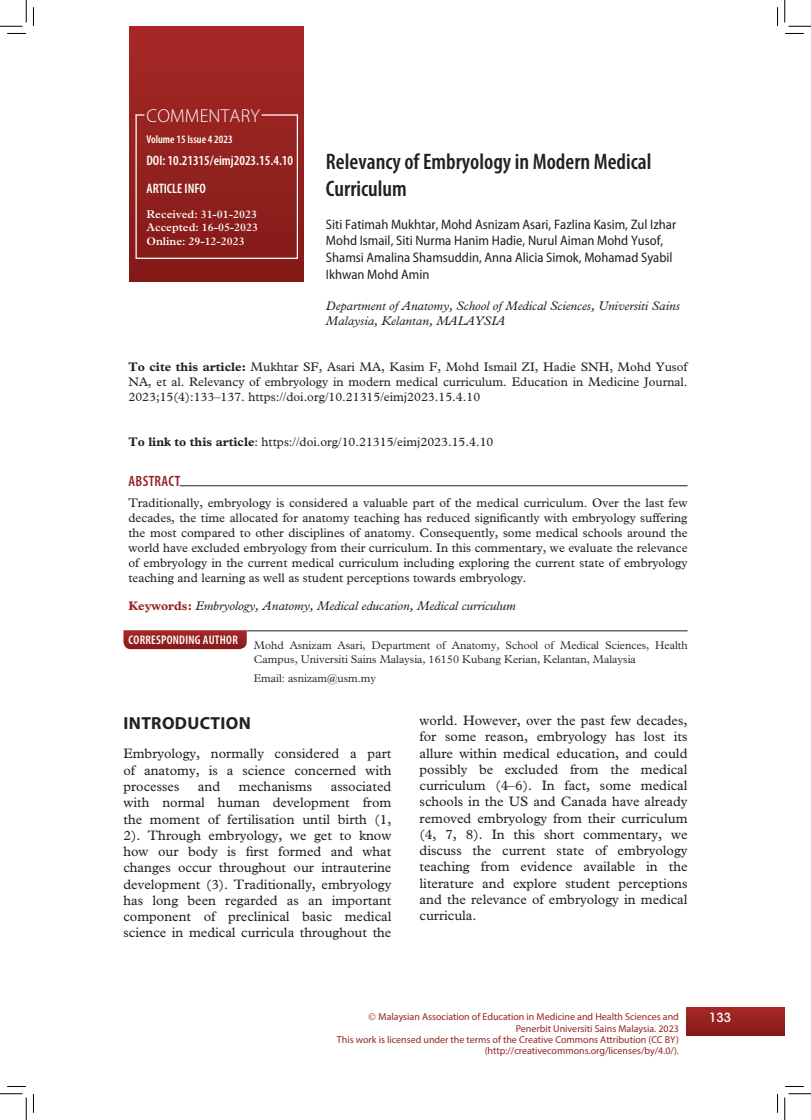
<style>
.page{position:relative;width:811px;height:1120px;background:#fff}
.page>*{position:absolute;margin:0;border:0;box-sizing:border-box;transform-origin:0 0}
.t1{font:600 condensed 22.5px/27px "Myriad Pro";color:#231f20}
.Section{font:300 18.75px "Myriad Pro";letter-spacing:.01em;color:#fff}
.Subhead_Level_1{font:700 17.5px "Myriad Pro";letter-spacing:.02em;color:#231f20}
.Abstract_Heading{font:600 condensed 15px "Myriad Pro";letter-spacing:.02em;color:#94231f}
.bodyText{font:13.75px/16.2px "Plantin Std";color:#231f20;text-align:justify}
.Author{font:semi-condensed 13.75px/16.5px "Myriad Pro";color:#231f20}
.t2{font:600 condensed 13.75px "Myriad Pro";color:#fff}
.abstract{font:12.5px/15px "Plantin Std";color:#231f20;text-align:justify}
.doi_text{font:12.5px/15px "Plantin Std";color:#231f20;text-align:justify}
.alamat_penulis{font:italic 12.5px/15px "Plantin Std";color:#231f20}
.key_words{font:italic 12.5px "Plantin Std";color:#231f20}
.t3{font:600 condensed 12.5px "Myriad Pro";letter-spacing:.02em;color:#fff}
.t4{font:500 12.5px "ITC Avant Garde Std";color:#fff}
.corresponding_author{font:300 11.25px/13.5px "Plantin Std";color:#231f20}
.Date{font:600 11.25px "Plantin Std";color:#fff}
.E-mail{font:300 11.25px "Plantin Std";color:#231f20}
.t5{font:600 condensed 11.25px "Myriad Pro";color:#fff}
.t6{font:10px/11.2px "Myriad Pro";color:#94231f;text-align:right}
.s1{font-weight:700}
.s2{font-weight:700;font-style:normal;color:#94231f}
</style>
<div class="page">
<div style="left:129px;top:26px;width:174px;height:255px;background:linear-gradient(to bottom,#a72827,#821a18)"></div>
<div style="left:687px;top:1007px;width:98px;height:28px;background:linear-gradient(to bottom,#a82927,#841c19)"></div>
<hr style="left:247px;top:630px;width:441px;height:1px;background:#231f20">
<svg style="left:123px;top:630px;width:124px;height:19px;background:#982825"></svg>
<div style="left:135px;top:114px;width:163px;height:145px;border:1px solid #fff"></div>
<hr style="left:262px;top:114px;width:36px;height:2px;background:#fff">
<svg style="left:135px;top:114px;width:9px;height:2px"></svg>
<hr style="left:180px;top:485px;width:508px;height:1px;background:#231f20">
<svg style="left:7px;top:33px;width:19px;height:1px"></svg>
<svg style="left:785px;top:33px;width:19px;height:1px"></svg>
<svg style="left:7px;top:1086px;width:19px;height:1px"></svg>
<svg style="left:785px;top:1086px;width:19px;height:1px"></svg>
<svg style="left:33px;top:7px;width:1px;height:19px"></svg>
<svg style="left:33px;top:1094px;width:1px;height:18px"></svg>
<svg style="left:777px;top:7px;width:1px;height:19px"></svg>
<svg style="left:777px;top:1094px;width:1px;height:18px"></svg>
<svg style="left:0;top:0;width:27px;height:27px"></svg>
<svg style="left:0;top:1093px;width:27px;height:26px"></svg>
<svg style="left:785px;top:0;width:26px;height:27px"></svg>
<svg style="left:785px;top:1093px;width:26px;height:26px"></svg>
<p class="Section" style="left:147px;top:104px;width:115px">COMMENTARY</p>
<p class="t5" style="left:147px;top:132px;width:88px">Volume 15 Issue 4 2023</p>
<p class="t2" style="left:147px;top:152px;width:148px">DOI: 10.21315/eimj2023.15.4.10</p>
<p class="t2" style="left:147px;top:180px;width:61px">ARTICLE INFO</p>
<p class="Date" style="left:147px;top:207px;width:112px">Received: 31-01-2023</p>
<p class="Date" style="left:147px;top:221px;width:113px">Accepted: 16-05-2023</p>
<p class="Date" style="left:147px;top:234px;width:100px">Online: 29-12-2023</p>
<p class="t1" style="left:326px;top:147px;width:327px">Relevancy of Embryology in Modern Medical<br>Curriculum</p>
<p class="Author" style="left:326px;top:216px;width:352px">Siti Fatimah Mukhtar, Mohd Asnizam Asari, Fazlina Kasim, Zul Izhar Mohd Ismail, Siti Nurma Hanim Hadie, Nurul Aiman Mohd Yusof, Shamsi Amalina Shamsuddin, Anna Alicia Simok, Mohamad Syabil Ikhwan Mohd Amin</p>
<p class="alamat_penulis" style="left:326px;top:299px;width:356px">Department of Anatomy, School of Medical Sciences, Universiti Sains<br>Malaysia, Kelantan, MALAYSIA</p>
<p class="doi_text" style="left:128px;top:359px;width:561px"><span class="s1">To cite this article:</span> Mukhtar SF, Asari MA, Kasim F, Mohd Ismail ZI, Hadie SNH, Mohd Yusof NA, et al. Relevancy of embryology in modern medical curriculum. Education in Medicine Journal.<br>2023;15(4):133–137. https://doi.org/10.21315/eimj2023.15.4.10</p>
<p class="doi_text" style="left:128px;top:434px;width:367px"><span class="s1">To link to this article</span>: https://doi.org/10.21315/eimj2023.15.4.10</p>
<p class="Abstract_Heading" style="left:129px;top:472px;width:53px">ABSTRACT</p>
<p class="abstract" style="left:128px;top:495px;width:561px">Traditionally, embryology is considered a valuable part of the medical curriculum. Over the last few decades, the time allocated for anatomy teaching has reduced significantly with embryology suffering the most compared to other disciplines of anatomy. Consequently, some medical schools around the world have excluded embryology from their curriculum. In this commentary, we evaluate the relevance of embryology in the current medical curriculum including exploring the current state of embryology teaching and learning as well as student perceptions towards embryology.</p>
<p class="key_words" style="left:128px;top:598px;width:389px"><span class="s2">Keywords:</span> Embryology, Anatomy, Medical education, Medical curriculum</p>
<p class="t3" style="left:129px;top:632px;width:111px">CORRESPONDING AUTHOR</p>
<p class="corresponding_author" style="left:254px;top:638px;width:435px">Mohd Asnizam Asari, Department of Anatomy, School of Medical Sciences, Health<br>Campus, Universiti Sains Malaysia, 16150 Kubang Kerian, Kelantan, Malaysia</p>
<p class="E-mail" style="left:254px;top:671px;width:124px">Email: asnizam@usm.my</p>
<p class="Subhead_Level_1" style="left:124px;top:711px;width:129px">INTRODUCTION</p>
<p class="bodyText" style="left:123px;top:745px;width:270px">Embryology, normally considered a part of anatomy, is a science concerned with processes</p>
<p class="bodyText" style="left:123px;top:778px;width:270px;text-indent:207px">associated with normal human development from the moment of fertilisation until birth (1, 2). Through embryology, we get to know how our body is first formed and what changes occur throughout our intrauterine development (3). Traditionally, embryology has long been regarded as an important component of preclinical basic medical science in medical curricula throughout the</p>
<p class="bodyText" style="left:198px;top:778px;width:24px">and</p>
<p class="bodyText" style="left:239px;top:778px;width:75px">mechanisms</p>
<p class="bodyText" style="left:420px;top:712px;width:270px">world. However, over the past few decades, for some reason, embryology has lost its allure within medical education, and could possibly be excluded from the medical curriculum (4–6). In fact, some medical schools in the US and Canada have already removed embryology from their curriculum (4, 7, 8). In this short commentary, we discuss the current state of embryology teaching from evidence available in the literature and explore student perceptions and the relevance of embryology in medical curricula.</p>
<p class="t6" style="left:379px;top:1011px;width:302px">Malaysian Association of Education in Medicine and Health Sciences and</p>
<p class="t4" style="left:709px;top:1009px;width:24px">133</p>
<p class="t6" style="left:337px;top:1022px;width:343px">Penerbit Universiti Sains Malaysia. 2023<br>This work is licensed under the terms of the Creative Commons Attribution (CC BY) (http://creativecommons.org/licenses/by/4.0/).</p>
</div>
